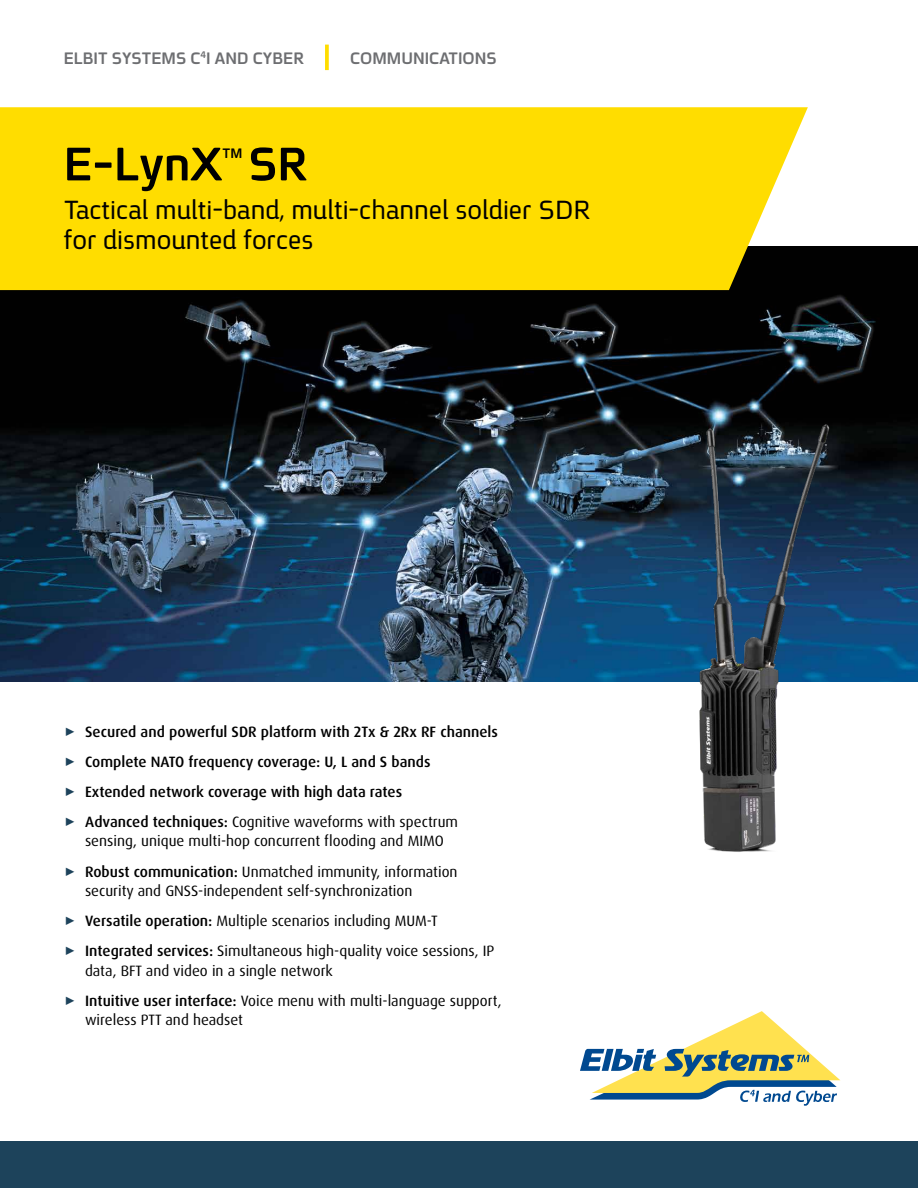
<style>
.page{position:relative;width:918px;height:1188px;background:#fff}
.page>*{position:absolute;margin:0;border:0;box-sizing:border-box;transform-origin:0 0}
.t1{font:700 51px "En Spoiler";color:#000}
.t2{font:28.5px/30px "En Spoiler";color:#000}
.t3{font:800 19.5px "Montserrat";color:#1d435b}
.t4{font:700 18px "En Spoiler";color:#6d6e71}
.t5{font:15px/30.2px "Dax Pro";color:#000}
.t6{font:500 15px "Dax Pro";color:#000}
.t7{font:700 14.85px "En Spoiler";color:#000}
.t8{font:700 10.5px "En Spoiler";color:#6d6e71}
.s1{font-size:18px}
.s2{font-weight:500}
</style>
<div class="page">
<img style="left:0;top:247px;width:918px;height:434px">
<div style="left:0;top:107px;width:808px;height:183px;background:#fd0"></div>
<svg style="left:580px;top:1011px;width:260px;height:95px"></svg>
<div style="left:0;top:1141px;width:918px;height:47px;background:#1d435b"></div>
<svg style="left:325px;top:45px;width:4px;height:25px"></svg>
<img style="left:687px;top:408px;width:152px;height:444px">
<p class="t8" style="left:191px;top:47px;width:17px">4<span class="s1">C</span></p>
<p class="t4" style="left:64px;top:45px;width:124px">ELBIT SYSTEMS</p>
<p class="t4" style="left:350px;top:45px;width:148px">COMMUNICATIONS</p>
<p class="t4" style="left:206px;top:45px;width:99px">I AND CYBER</p>
<h1 class="t1" style="left:248px;top:128px;width:60px">SR</h1>
<h1 class="t1" style="left:64px;top:128px;width:160px">-E LynX</h1>
<p class="t7" style="left:223px;top:143px;width:21px">TM</p>
<h2 class="t2" style="left:64px;top:194px;width:528px">Tactical multi-band, multi-channel soldier SDR for dismounted forces</h2>
<h3 class="t3" style="left:64px;top:714px;width:13px">▶</h3>
<h3 class="t3" style="left:64px;top:744px;width:13px">▶</h3>
<h3 class="t3" style="left:64px;top:774px;width:13px">▶</h3>
<h3 class="t3" style="left:64px;top:804px;width:13px">▶</h3>
<h3 class="t3" style="left:64px;top:854px;width:13px">▶</h3>
<h3 class="t3" style="left:64px;top:903px;width:13px">▶</h3>
<h3 class="t3" style="left:64px;top:934px;width:13px">▶</h3>
<h3 class="t3" style="left:64px;top:983px;width:13px">▶</h3>
<p class="t6" style="left:85px;top:722px;width:414px">Secured and powerful SDR platform with 2Tx &amp; 2Rx RF channels</p>
<p class="t6" style="left:85px;top:752px;width:347px">Complete NATO frequency coverage L,U: and S bands</p>
<p class="t6" style="left:85px;top:782px;width:318px">Extended network coverage with high data rates</p>
<p class="t5" style="left:85px;top:807px;width:374px"><span class="s2">Advanced techniques:</span> Cognitive waveforms with spectrum</p>
<p class="t5" style="left:85px;top:826px;width:374px">sensing, unique multi-hop concurrent flooding and MIMO<br><span class="s2">Robust communication:</span> Unmatched immunity, information</p>
<p class="t5" style="left:85px;top:876px;width:354px">security and GNSS-independent self-synchronization<br><span class="s2">Versatile operation:</span> Multiple scenarios including MUM T-</p>
<p class="t5" style="left:85px;top:936px;width:411px"><span class="s2">Integrated services:</span> Simultaneous high-quality voice sessions IP,</p>
<p class="t5" style="left:85px;top:956px;width:418px">data, BFT and video in a single network<br><span class="s2">Intuitive user interface:</span> Voice menu with multi-language support,</p>
<p class="t5" style="left:85px;top:1005px;width:159px">wireless PTT and headset</p>
</div>
